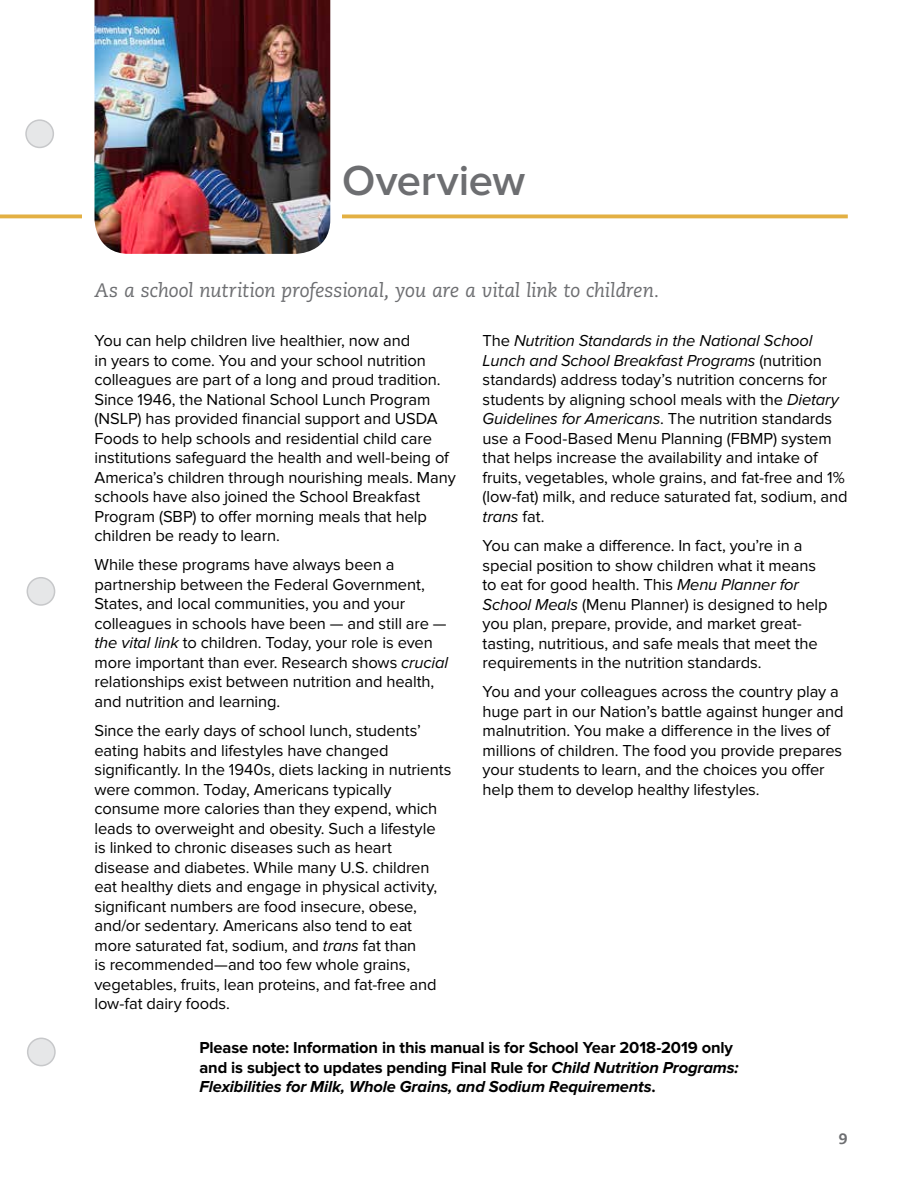
<style>
.page{position:relative;width:918px;height:1188px;background:#fff}
.page>*{position:absolute;margin:0;border:0;box-sizing:border-box;transform-origin:0 0}
.t1{font:600 43.5px "Proxima Nova";letter-spacing:-.005em;color:#6d6e71}
.t2{font:italic 19.5px "Caecilia";letter-spacing:-.01em;color:#6d6e71}
.t3{font:16.5px/19.5px "Proxima Nova";letter-spacing:-.005em;color:#000}
.t4{font:700 16.5px/19.5px "Proxima Nova";letter-spacing:-.01em;color:#000}
.t5{font:800 15px "Caecilia";color:#6d6e71}
.s1{font-style:italic}
</style>
<div class="page">
<svg style="left:0;top:214px;width:848px;height:4px;background:#e6b95a"></svg>
<div style="left:82px;top:207px;width:260px;height:20px;background:#fff"></div>
<img style="left:94px;top:0;width:236px;height:254px">
<div style="left:26px;top:120px;width:27px;height:27px;background:#e6e7e8;border-radius:50%"></div>
<div style="left:25px;top:119px;width:29px;height:29px;border:2px solid #c7c8ca;border-radius:50%"></div>
<div style="left:27px;top:578px;width:28px;height:27px;background:#e6e7e8;border-radius:50%"></div>
<div style="left:27px;top:577px;width:28px;height:29px;border:2px solid #c7c8ca;border-radius:50%"></div>
<div style="left:28px;top:1038px;width:27px;height:28px;background:#e6e7e8;border-radius:50%"></div>
<div style="left:27px;top:1038px;width:29px;height:28px;border:2px solid #c7c8ca;border-radius:50%"></div>
<h1 class="t1" style="left:342px;top:156px;width:185px">Overview</h1>
<p class="t2" style="left:94px;top:280px;width:566px">As a school nutrition professional, you are a vital link to children.</p>
<p class="t3" style="left:94px;top:331px;width:363px">You can help children live healthier, now and<br>in years to come. You and your school nutrition colleagues are part of a long and proud tradition.<br>Since 1946, the National School Lunch Program (NSLP) has provided financial support and USDA Foods to help schools and residential child care institutions safeguard the health and well-being of America’s children through nourishing meals. Many schools have also joined the School Breakfast Program (SBP) to offer morning meals that help children be ready to learn.</p>
<p class="t3" style="left:94px;top:555px;width:355px">While these programs have always been a partnership between the Federal Government, States, and local communities, you and your colleagues in schools have been — and still are — <span class="s1">the vital link</span> to children. Today, your role is even more important than ever. Research shows <span class="s1">crucial </span>relationships exist between nutrition and health, and nutrition and learning.</p>
<p class="t3" style="left:94px;top:721px;width:358px">Since the early days of school lunch, students’ eating habits and lifestyles have changed significantly. In the 1940s, diets lacking in nutrients were common. Today, Americans typically consume more calories than they expend, which leads to overweight and obesity. Such a lifestyle<br>is linked to chronic diseases such as heart<br>disease and diabetes. While many U.S. children eat healthy diets and engage in physical activity, significant numbers are food insecure, obese, and/or sedentary. Americans also tend to eat more saturated fat, sodium, and <span class="s1">trans</span> fat than<br>is recommended—and too few whole grains, vegetables, fruits, lean proteins, and fat-free and low-fat dairy foods.</p>
<p class="t3" style="left:483px;top:331px;width:367px">The <span class="s1">Nutrition Standards in the National School Lunch and School Breakfast Programs</span> (nutrition standards) address today’s nutrition concerns for students by aligning school meals with the <span class="s1">Dietary Guidelines for Americans</span>. The nutrition standards use a Food-Based Menu Planning (FBMP) system that helps increase the availability and intake of fruits, vegetables, whole grains, and fat-free and 1% (low-fat) milk, and reduce saturated fat, sodium, and <span class="s1">trans</span> fat.</p>
<p class="t3" style="left:483px;top:536px;width:346px">You can make a difference. In fact, you’re in a special position to show children what it means to eat for good health. This <span class="s1">Menu Planner for School Meals</span> (Menu Planner) is designed to help you plan, prepare, provide, and market great&shy;tasting, nutritious, and safe meals that meet the requirements in the nutrition standards.</p>
<p class="t3" style="left:483px;top:682px;width:362px">You and your colleagues across the country play a huge part in our Nation’s battle against hunger and malnutrition. You make a difference in the lives of millions of children. The food you provide prepares your students to learn, and the choices you offer help them to develop healthy lifestyles.</p>
<p class="t4" style="left:200px;top:1038px;width:541px">Please note: Information in this manual is for School Year 2018-2019 only and is subject to updates pending Final Rule for <span class="s1">Child Nutrition Programs:<br>Flexibilities for Milk, Whole Grains, and Sodium Requirements</span>.</p>
<p class="t5" style="left:839px;top:1130px;width:10px">9</p>
</div>
